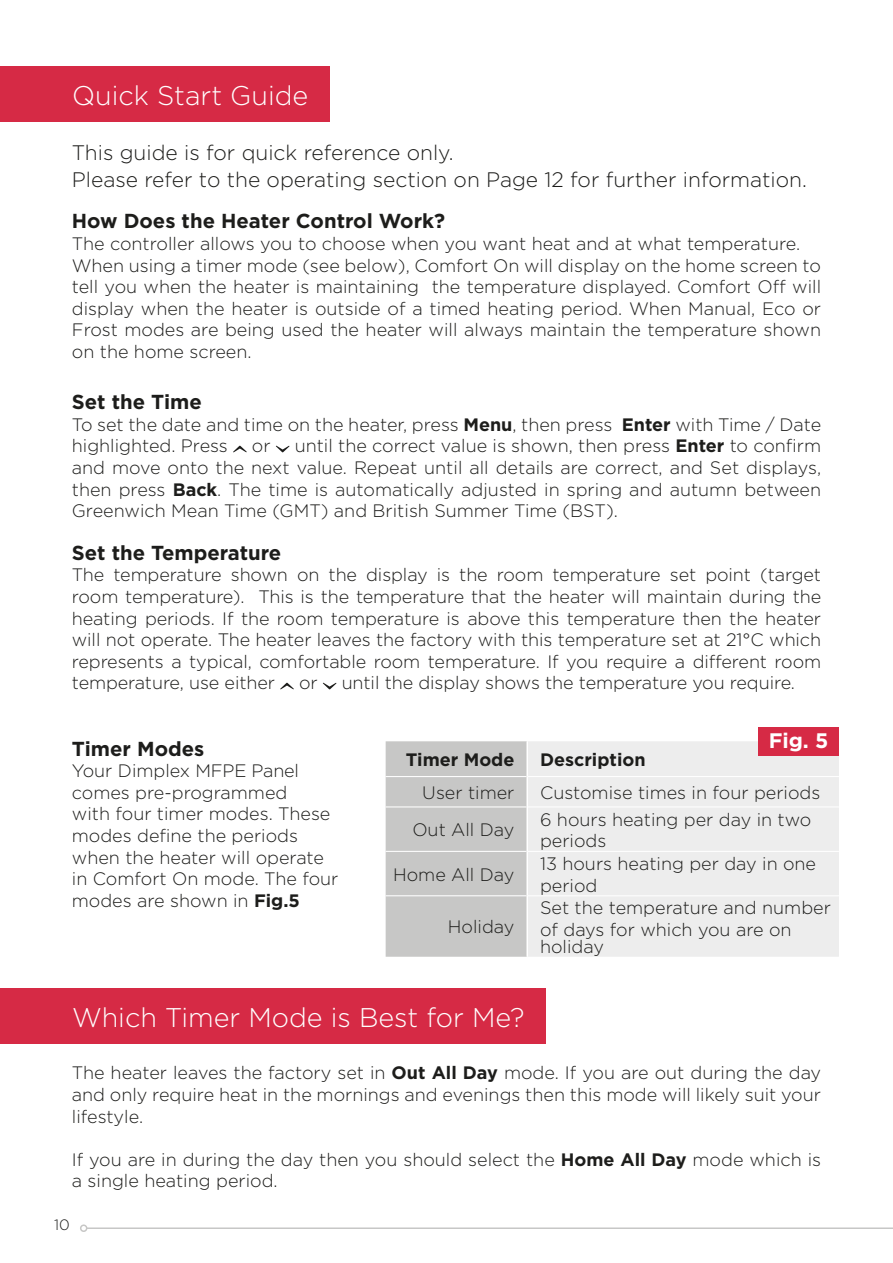
<style>
.page{position:relative;width:893px;height:1263px;background:#fff}
.page>*{position:absolute;margin:0;border:0;box-sizing:border-box;transform-origin:0 0}
.t1{font:300 27px "Gotham";color:#fff}
.t2{font:300 21px/27px "Gotham";color:#1d1d1b}
.t3{font:700 21px "Gotham";color:#fff}
.t4{font:700 20.25px "Gotham";color:#1d1d1b}
.t5{font:300 18px/21.6px "Gotham";color:#1d1d1b}
.t6{font:700 18px "Gotham";color:#1d1d1b}
.t7{font:300 15px "Gotham";color:#1d1d1b}
.s1{font-weight:700}
</style>
<div class="page">
<svg style="left:233px;top:446px;width:14px;height:6px"></svg>
<svg style="left:276px;top:446px;width:13px;height:6px"></svg>
<svg style="left:280px;top:683px;width:14px;height:6px"></svg>
<svg style="left:323px;top:683px;width:13px;height:6px"></svg>
<div style="left:386px;top:741px;width:140px;height:216px;background:#c7c7c6"></div>
<div style="left:528px;top:741px;width:311px;height:216px;background:#ededed"></div>
<hr style="left:386px;top:776px;width:140px;height:1px;background:#fff">
<hr style="left:528px;top:776px;width:311px;height:1px;background:#fff">
<hr style="left:386px;top:806px;width:140px;height:1px;background:#fff">
<hr style="left:528px;top:806px;width:311px;height:1px;background:#fff">
<hr style="left:386px;top:851px;width:140px;height:1px;background:#fff">
<hr style="left:528px;top:851px;width:311px;height:1px;background:#fff">
<hr style="left:386px;top:895px;width:140px;height:1px;background:#fff">
<hr style="left:528px;top:895px;width:311px;height:1px;background:#fff">
<div style="left:0;top:66px;width:330px;height:55px;background:#d62a45"></div>
<div style="left:0;top:988px;width:546px;height:56px;background:#d62a45"></div>
<div style="left:758px;top:727px;width:81px;height:29px;background:#d62a45"></div>
<hr style="left:87px;top:1227px;width:806px;height:2px;background:#c7c7c6">
<div style="left:80px;top:1224px;width:7px;height:8px;border:2px solid #c7c7c6;border-radius:50%"></div>
<h1 class="t1" style="left:72px;top:78px;width:238px">Quick Start Guide</h1>
<p class="t2" style="left:72px;top:139px;width:736px">This guide is for quick reference only.<br>Please refer to the operating section on Page 12 for further information.</p>
<p class="t4" style="left:72px;top:208px;width:375px">How Does the Heater Control Work?</p>
<p class="t5" style="left:72px;top:232px;width:751px">The controller allows you to choose when you want heat and at what temperature.<br>When using a timer mode (see below), Comfort On will display on the home screen to tell you when the heater is maintaining the temperature displayed. Comfort Off will display when the heater is outside of a timed heating period. When Manual, Eco or Frost modes are being used the heater will always maintain the temperature shown on the home screen.</p>
<p class="t4" style="left:72px;top:388px;width:132px">Set the Time</p>
<p class="t5" style="left:72px;top:413px;width:751px">To set the date and time on the heater, press <span class="s1">Menu</span>, then press <span class="s1">Enter</span> with Time / Date highlighted. Press</p>
<p class="t5" style="left:72px;top:435px;width:751px;text-align:justify;text-indent:223px">until the correct value is shown, then press <span class="s1">Enter</span> to confirm and move onto the next value. Repeat until all details are correct, and Set displays, then press <span class="s1">Back</span>. The time is automatically adjusted in spring and autumn between Greenwich Mean Time (GMT) and British Summer Time (BST).</p>
<p class="t4" style="left:72px;top:539px;width:211px">Set the Temperature</p>
<p class="t5" style="left:72px;top:564px;width:751px;text-align:justify">The temperature shown on the display is the room temperature set point (target room temperature). This is the temperature that the heater will maintain during the heating periods. If the room temperature is above this temperature then the heater will not operate. The heater leaves the factory with this temperature set at 21°C which represents a typical, comfortable room temperature. If you require a different room temperature, use either</p>
<p class="t5" style="left:252px;top:435px;width:20px">or</p>
<p class="t5" style="left:299px;top:672px;width:20px">or</p>
<p class="t5" style="left:342px;top:672px;width:455px">until the display shows the temperature you require.</p>
<p class="t4" style="left:72px;top:735px;width:134px">Timer Modes</p>
<p class="t5" style="left:72px;top:759px;width:268px">Your Dimplex MFPE Panel comes pre-programmed<br>with four timer modes. These modes define the periods when the heater will operate in Comfort On mode. The four modes are shown in <span class="s1">Fig.5</span></p>
<p class="t3" style="left:769px;top:727px;width:61px">Fig. 5</p>
<p class="t6" style="left:406px;top:748px;width:110px">Timer Mode</p>
<p class="t6" style="left:540px;top:748px;width:107px">Description</p>
<p class="t5" style="left:422px;top:781px;width:94px">User timer</p>
<p class="t5" style="left:540px;top:781px;width:282px">Customise times in four periods</p>
<p class="t5" style="left:412px;top:819px;width:104px">Out All Day</p>
<p class="t5" style="left:540px;top:808px;width:273px">6 hours heating per day in two periods</p>
<p class="t5" style="left:393px;top:863px;width:123px">Home All Day</p>
<p class="t5" style="left:540px;top:852px;width:278px">13 hours heating per day in one period</p>
<p class="t5" style="left:448px;top:916px;width:68px">Holiday</p>
<p class="t5" style="left:540px;top:897px;width:292px">Set the temperature and number of days for which you are on</p>
<p class="t5" style="left:540px;top:935px;width:65px">holiday</p>
<h1 class="t1" style="left:72px;top:1000px;width:454px">Which Timer Mode is Best for Me?</h1>
<p class="t5" style="left:72px;top:1062px;width:751px;text-align:justify">The heater leaves the factory set in <span class="s1">Out All Day</span> mode. If you are out during the day and only require heat in the mornings and evenings then this mode will likely suit your lifestyle.</p>
<p class="t5" style="left:72px;top:1148px;width:751px">If you are in during the day then you should select the <span class="s1">Home All Day</span> mode which is a single heating period.</p>
<p class="t7" style="left:54px;top:1216px;width:17px">10</p>
</div>
